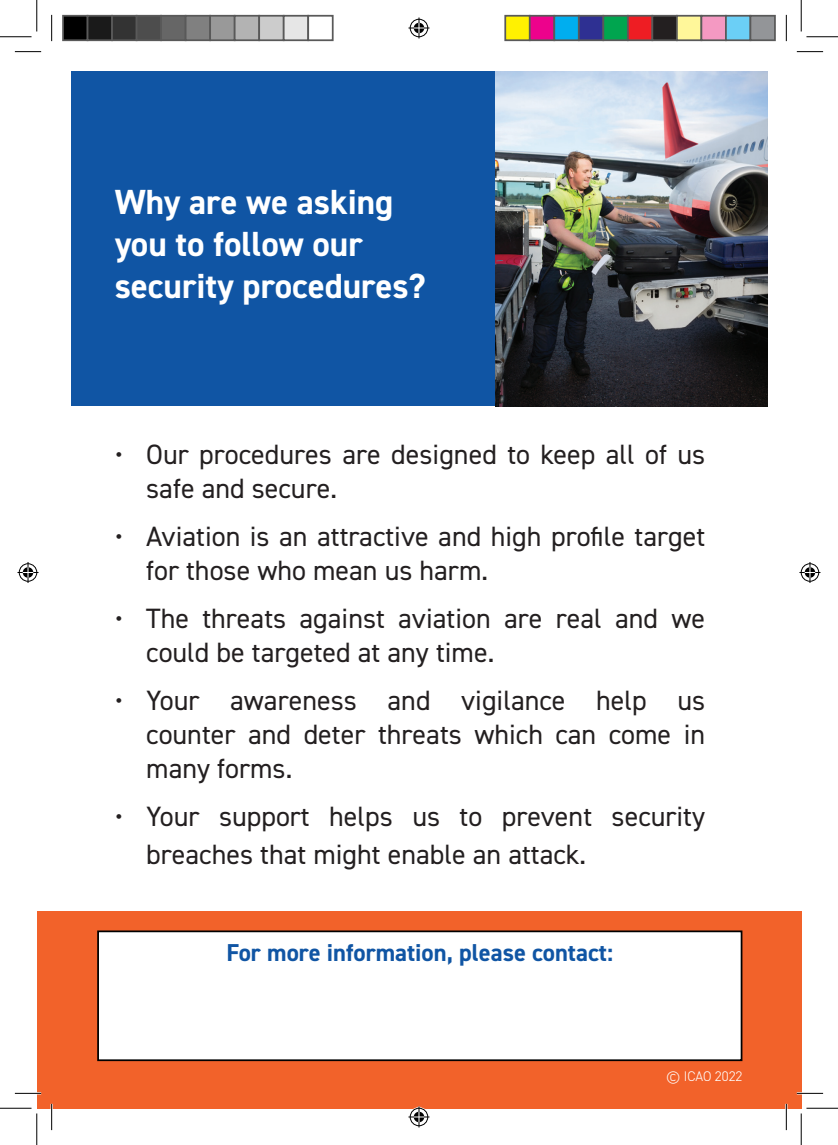
<style>
.page{position:relative;width:838px;height:1145px;background:#fff}
.page>*{position:absolute;margin:0;border:0;box-sizing:border-box;transform-origin:0 0}
.t1{font:700 35px/42px "DIN2014";color:#fff}
.t2{font:28px/33.6px "DIN2014";color:#231f20}
.t3{font:700 24.5px "DIN2014";color:#1055a4}
.t4{font:300 14px "DIN2014";color:#fff}
</style>
<div class="page">
<div style="left:37px;top:911px;width:764px;height:197px;background:#f2622a"></div>
<div style="left:71px;top:71px;width:425px;height:335px;background:#1055a4"></div>
<img style="left:496px;top:71px;width:271px;height:335px">
<div style="left:97px;top:930px;width:645px;height:131px;background:#fff;border:2px solid #000001"></div>
<hr style="left:15px;top:1092px;width:26px;height:2px;background:#fff">
<hr style="left:796px;top:1092px;width:27px;height:2px;background:#fff">
<hr style="left:51px;top:1104px;width:2px;height:26px;background:#fff">
<hr style="left:785px;top:1104px;width:2px;height:26px;background:#fff">
<svg style="left:15px;top:51px;width:26px;height:1px"></svg>
<svg style="left:796px;top:51px;width:27px;height:1px"></svg>
<svg style="left:15px;top:1093px;width:26px;height:1px"></svg>
<svg style="left:796px;top:1093px;width:27px;height:1px"></svg>
<svg style="left:51px;top:15px;width:1px;height:26px"></svg>
<svg style="left:51px;top:1104px;width:1px;height:26px"></svg>
<svg style="left:786px;top:15px;width:1px;height:26px"></svg>
<svg style="left:786px;top:1104px;width:1px;height:26px"></svg>
<hr style="left:0;top:36px;width:32px;height:1px;background:#000">
<hr style="left:806px;top:36px;width:31px;height:1px;background:#000">
<hr style="left:0;top:1108px;width:32px;height:1px;background:#000">
<hr style="left:806px;top:1108px;width:31px;height:1px;background:#000">
<hr style="left:36px;top:0;width:1px;height:31px;background:#000">
<hr style="left:36px;top:1113px;width:1px;height:32px;background:#000">
<hr style="left:800px;top:0;width:1px;height:31px;background:#000">
<hr style="left:800px;top:1113px;width:1px;height:32px;background:#000">
<svg style="left:408px;top:18px;width:21px;height:21px"></svg>
<svg style="left:408px;top:1106px;width:21px;height:21px"></svg>
<svg style="left:18px;top:562px;width:21px;height:21px"></svg>
<svg style="left:799px;top:562px;width:21px;height:21px"></svg>
<div style="left:63px;top:16px;width:25px;height:24px;background:#000"></div>
<div style="left:62px;top:15px;width:26px;height:26px;border:2px solid #595959"></div>
<div style="left:88px;top:16px;width:24px;height:24px;background:#1a1a1a"></div>
<div style="left:87px;top:15px;width:26px;height:26px;border:2px solid #595959"></div>
<div style="left:112px;top:16px;width:25px;height:24px;background:#333"></div>
<div style="left:111px;top:15px;width:26px;height:26px;border:2px solid #595959"></div>
<div style="left:137px;top:16px;width:24px;height:24px;background:#4d4d4d"></div>
<div style="left:136px;top:15px;width:26px;height:26px;border:2px solid #595959"></div>
<div style="left:161px;top:16px;width:25px;height:24px;background:#666"></div>
<div style="left:160px;top:15px;width:26px;height:26px;border:2px solid #595959"></div>
<div style="left:186px;top:16px;width:24px;height:24px;background:#808080"></div>
<div style="left:185px;top:15px;width:26px;height:26px;border:2px solid #595959"></div>
<div style="left:210px;top:16px;width:25px;height:24px;background:#999"></div>
<div style="left:209px;top:15px;width:26px;height:26px;border:2px solid #595959"></div>
<div style="left:235px;top:16px;width:24px;height:24px;background:#b3b3b3"></div>
<div style="left:234px;top:15px;width:26px;height:26px;border:2px solid #595959"></div>
<div style="left:259px;top:16px;width:25px;height:24px;background:#ccc"></div>
<div style="left:258px;top:15px;width:26px;height:26px;border:2px solid #595959"></div>
<div style="left:284px;top:16px;width:24px;height:24px;background:#e6e6e6"></div>
<div style="left:283px;top:15px;width:26px;height:26px;border:2px solid #595959"></div>
<div style="left:307px;top:15px;width:26px;height:26px;border:2px solid #595959"></div>
<div style="left:505px;top:16px;width:24px;height:24px;background:#fff101"></div>
<div style="left:504px;top:15px;width:26px;height:26px;border:2px solid #595959"></div>
<div style="left:529px;top:16px;width:25px;height:24px;background:#ed028c"></div>
<div style="left:529px;top:15px;width:26px;height:26px;border:2px solid #595959"></div>
<div style="left:554px;top:16px;width:24px;height:24px;background:#00aeef"></div>
<div style="left:553px;top:15px;width:26px;height:26px;border:2px solid #595959"></div>
<div style="left:578px;top:16px;width:25px;height:24px;background:#2e3092"></div>
<div style="left:578px;top:15px;width:26px;height:26px;border:2px solid #595959"></div>
<div style="left:603px;top:16px;width:24px;height:24px;background:#00a54f"></div>
<div style="left:602px;top:15px;width:26px;height:26px;border:2px solid #595959"></div>
<div style="left:627px;top:16px;width:25px;height:24px;background:#ee1d23"></div>
<div style="left:627px;top:15px;width:26px;height:26px;border:2px solid #595959"></div>
<div style="left:652px;top:16px;width:24px;height:24px;background:#231f20"></div>
<div style="left:651px;top:15px;width:26px;height:26px;border:2px solid #595959"></div>
<div style="left:676px;top:16px;width:25px;height:24px;background:#fff79a"></div>
<div style="left:676px;top:15px;width:26px;height:26px;border:2px solid #595959"></div>
<div style="left:701px;top:16px;width:24px;height:24px;background:#f499c2"></div>
<div style="left:700px;top:15px;width:26px;height:26px;border:2px solid #595959"></div>
<div style="left:725px;top:16px;width:25px;height:24px;background:#6bcff6"></div>
<div style="left:725px;top:15px;width:26px;height:26px;border:2px solid #595959"></div>
<div style="left:750px;top:16px;width:24px;height:24px;background:#939598"></div>
<div style="left:749px;top:15px;width:26px;height:26px;border:2px solid #595959"></div>
<p class="t1" style="left:115px;top:181px;width:312px">Why are we asking you to follow our security procedures?</p>
<p class="t2" style="left:146px;top:437px;width:560px;text-indent:-32px">• Our procedures are designed to keep all of us safe and secure.</p>
<p class="t2" style="left:146px;top:519px;width:560px;text-indent:-32px">• Aviation is an attractive and high profile target for those who mean us harm.</p>
<p class="t2" style="left:146px;top:601px;width:560px;text-indent:-32px">• The threats against aviation are real and we could be targeted at any time.</p>
<p class="t2" style="left:146px;top:683px;width:560px;text-align:justify;text-indent:-32px">• Your awareness and vigilance help us counter and deter threats which can come in many forms.</p>
<p class="t2" style="left:146px;top:797px;width:560px;line-height:37.8px;text-indent:-32px">• Your support helps us to prevent security breaches that might enable an attack.</p>
<p class="t3" style="left:226px;top:936px;width:388px">For more information, please contact:</p>
<p class="t4" style="left:666px;top:1067px;width:77px">© ICAO 2022</p>
</div>
